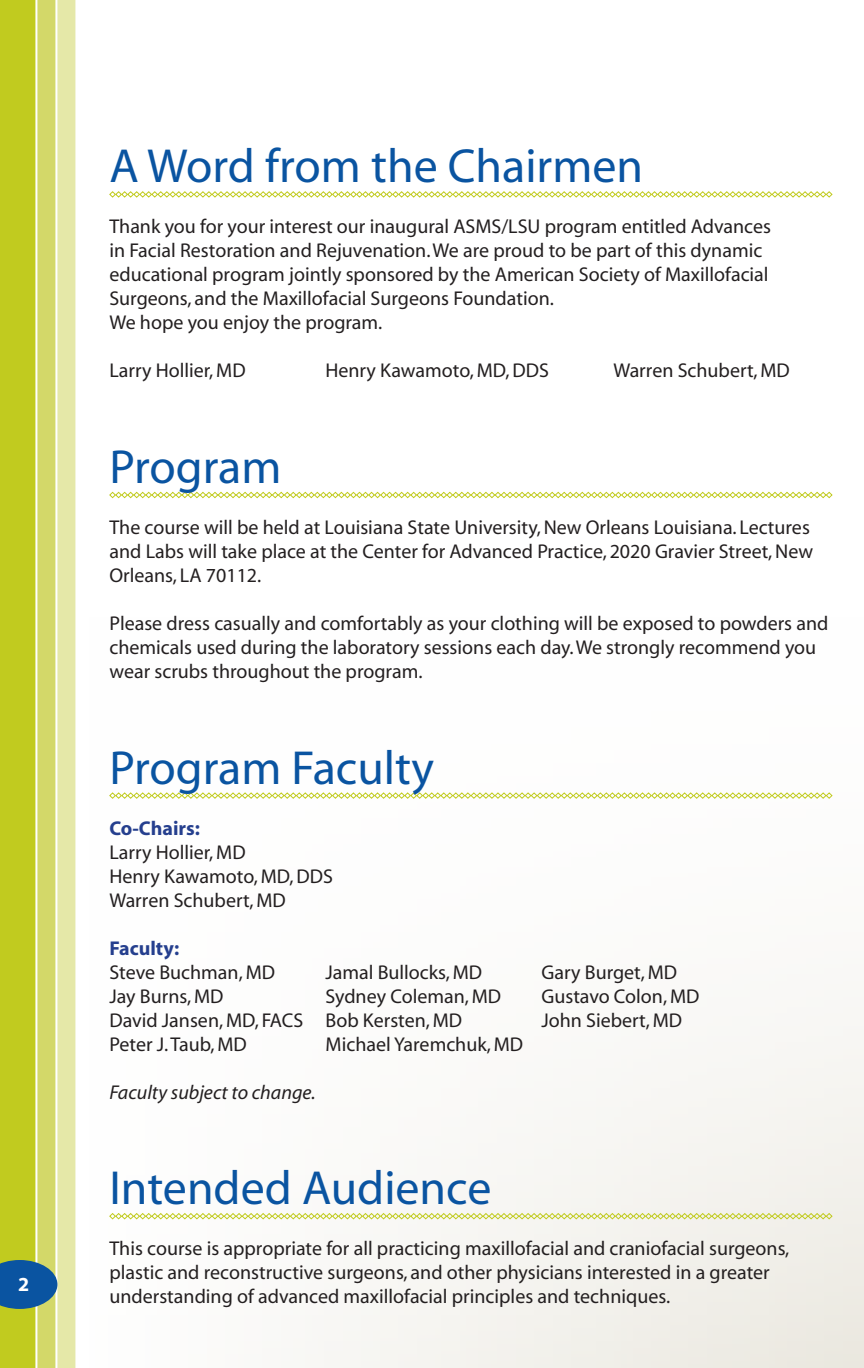
<style>
.page{position:relative;width:864px;height:1368px;background:#fff}
.page>*{position:absolute;margin:0;border:0;box-sizing:border-box;transform-origin:0 0}
.t1{font:48px "Myriad";color:#0a54a1}
.t2{font:20px/24px "Myriad";color:#231f20}
.t3{font:italic 20px "Myriad";color:#231f20}
.t4{font:700 20px "Myriad";color:#253f8e}
.t5{font:700 20px "Myriad";color:#fff}
</style>
<div class="page">
<svg style="left:57px;top:0;width:19px;height:1368px;background:#e6e9ac"></svg>
<svg style="left:37px;top:0;width:19px;height:1368px;background:#d5da70"></svg>
<div style="left:0;top:0;width:36px;height:1368px;background:#c1cb1f"></div>
<svg style="left:0;top:1260px;width:57px;height:49px;background:#29689a"></svg>
<svg style="left:305px;top:1007px;width:559px;height:361px"></svg>
<svg style="left:109px;top:191px;width:724px;height:7px"></svg>
<svg style="left:109px;top:492px;width:724px;height:6px"></svg>
<svg style="left:109px;top:792px;width:724px;height:7px"></svg>
<svg style="left:109px;top:1213px;width:724px;height:7px"></svg>
<p class="t5" style="left:18px;top:1274px;width:13px">2</p>
<h1 class="t1" style="left:109px;top:143px;width:535px">A Word from the Chairmen</h1>
<p class="t2" style="left:109px;top:216px;width:410px">Thank you for your interest our inaugural ASMS/LSU</p>
<p class="t2" style="left:109px;top:216px;width:663px;text-indent:435px">program entitled Advances in Facial Restoration and Rejuvenation. We are proud to be part of this dynamic educational program jointly sponsored by the American Society of Maxillofacial Surgeons, and the Maxillofacial Surgeons Foundation.<br>We hope you enjoy the program.</p>
<p class="t2" style="left:109px;top:360px;width:131px">Larry Hollier, MD</p>
<p class="t2" style="left:325px;top:360px;width:197px">Henry Kawamoto, MD, DDS</p>
<p class="t2" style="left:613px;top:360px;width:176px">Warren Schubert, MD</p>
<h1 class="t1" style="left:109px;top:443px;width:173px">Program</h1>
<p class="t2" style="left:109px;top:516px;width:705px">The course will be held at Louisiana State University, New Orleans Louisiana. Lectures and Labs will take place at the Center for Advanced Practice, 2020 Gravier Street, New<br>Orleans, LA 70112.</p>
<p class="t2" style="left:109px;top:612px;width:720px">Please dress casually and comfortably as your clothing will be exposed to powders and chemicals used during the laboratory sessions each day. We strongly recommend you wear scrubs throughout the program.</p>
<h1 class="t1" style="left:109px;top:744px;width:326px">Program Faculty</h1>
<p class="t4" style="left:109px;top:818px;width:92px">Co-Chairs:</p>
<p class="t2" style="left:109px;top:841px;width:200px">Larry Hollier, MD<br>Henry Kawamoto, MD, DDS<br>Warren Schubert, MD</p>
<p class="t4" style="left:109px;top:938px;width:71px">Faculty:</p>
<p class="t2" style="left:109px;top:961px;width:177px">Steve Buchman, MDJ</p>
<p class="t2" style="left:333px;top:961px;width:144px">amal Bullocks, MD</p>
<p class="t2" style="left:541px;top:961px;width:135px">Gary Burget, MD</p>
<p class="t2" style="left:109px;top:985px;width:133px">Jay Burns, MDS</p>
<p class="t2" style="left:335px;top:985px;width:160px">ydney Coleman, MD</p>
<p class="t2" style="left:541px;top:985px;width:157px">Gustavo Colon, MD</p>
<p class="t2" style="left:109px;top:1009px;width:181px">David Jansen, MD, FACS</p>
<p class="t2" style="left:325px;top:1009px;width:149px">Bob Kersten, MDJ</p>
<p class="t2" style="left:549px;top:1009px;width:126px">ohn Siebert, MD</p>
<p class="t2" style="left:109px;top:1033px;width:132px">Peter J. Taub, MD</p>
<p class="t2" style="left:325px;top:1033px;width:197px">Michael Yaremchuk, MD</p>
<p class="t3" style="left:109px;top:1082px;width:208px">Faculty subject to change.</p>
<h1 class="t1" style="left:109px;top:1164px;width:384px">Intended Audience</h1>
<p class="t2" style="left:109px;top:1237px;width:682px">This course is appropriate for all practicing maxillofacial and craniofacial surgeons, plastic and reconstructive surgeons, and other physicians interested in a greater understanding of advanced maxillofacial principles and techniques.</p>
</div>
